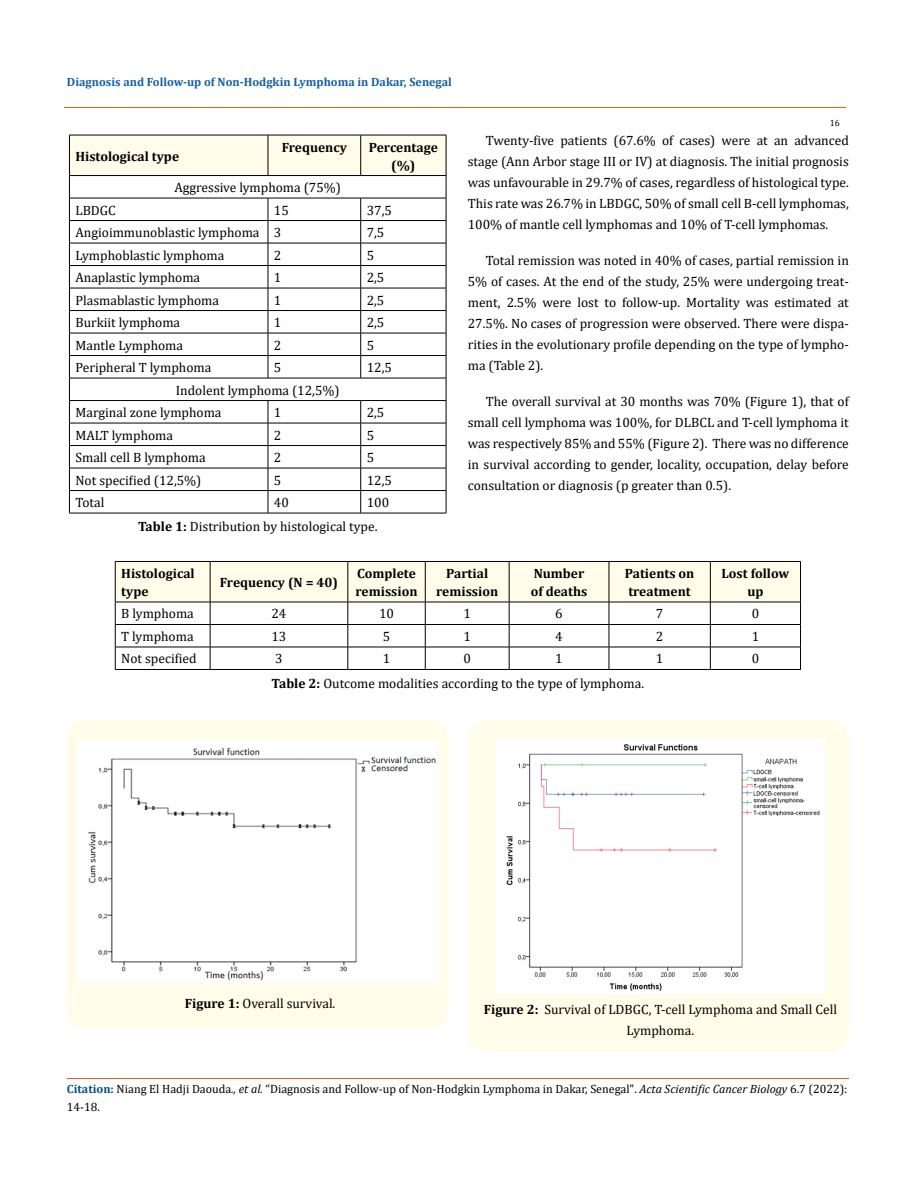
<style>
.page{position:relative;width:917px;height:1188px;background:#fff}
.page>*{position:absolute;margin:0;border:0;box-sizing:border-box;transform-origin:0 0}
.t1{font:13.5px/21px "Cambria";color:#000;text-align:justify}
.t2{font:700 13.5px/18px "Cambria";color:#000}
.t3{font:12px/18px "Cambria";color:#000}
.t4{font:700 12px "Cambria";color:#1560a6}
.t5{font:9px "Cambria";color:#000}
.s1{font-weight:700}
.s2{font-weight:700;color:#035089}
.s3{font-style:italic}
</style>
<div class="page">
<hr style="left:64px;top:108px;width:781px;height:1px;background:#e05d1a">
<hr style="left:67px;top:1078px;width:781px;height:1px;background:#e05d1a">
<svg style="left:69px;top:135px;width:378px;height:378px"></svg>
<hr style="left:69px;top:513px;width:199px;height:1px;background:#000">
<hr style="left:268px;top:513px;width:93px;height:1px;background:#000">
<hr style="left:361px;top:513px;width:85px;height:1px;background:#000">
<svg style="left:115px;top:561px;width:686px;height:108px"></svg>
<hr style="left:115px;top:669px;width:95px;height:1px;background:#000">
<hr style="left:210px;top:669px;width:138px;height:1px;background:#000">
<hr style="left:348px;top:669px;width:77px;height:1px;background:#000">
<hr style="left:425px;top:669px;width:84px;height:1px;background:#000">
<hr style="left:509px;top:669px;width:100px;height:1px;background:#000">
<hr style="left:609px;top:669px;width:101px;height:1px;background:#000">
<hr style="left:710px;top:669px;width:90px;height:1px;background:#000">
<div style="left:67px;top:720px;width:381px;height:308px;background:#fffde9;border-radius:18px"></div>
<div style="left:468px;top:720px;width:380px;height:332px;background:#fffde9;border-radius:18px"></div>
<div style="left:77px;top:740px;width:361px;height:243px;background:#fff"></div>
<div style="left:496px;top:740px;width:328px;height:253px;background:#fff"></div>
<p class="t4" style="left:67px;top:73px;width:386px">Diagnosis and Follow-up of Non-Hodgkin Lymphoma in Dakar, Senegal</p>
<p class="t2" style="left:282px;top:137px;width:67px">Frequency</p>
<p class="t2" style="left:369px;top:137px;width:71px;text-align:center">Percentage (%)</p>
<p class="t1" style="left:174px;top:177px;width:168px">Aggressive lymphoma (75%)</p>
<p class="t2" style="left:75px;top:146px;width:105px">Histological type</p>
<p class="t1" style="left:75px;top:199px;width:42px">LBDGC</p>
<p class="t1" style="left:274px;top:199px;width:16px">15</p>
<p class="t1" style="left:367px;top:199px;width:27px">37,5</p>
<p class="t1" style="left:75px;top:222px;width:207px">Angioimmunoblastic lymphoma 3</p>
<p class="t1" style="left:367px;top:222px;width:19px">7,5</p>
<p class="t1" style="left:75px;top:244px;width:150px">Lymphoblastic lymphoma</p>
<p class="t1" style="left:274px;top:244px;width:9px">2</p>
<p class="t1" style="left:367px;top:244px;width:9px">5</p>
<p class="t1" style="left:75px;top:267px;width:126px">Anaplastic lymphoma</p>
<p class="t1" style="left:274px;top:267px;width:9px">1</p>
<p class="t1" style="left:367px;top:267px;width:19px">2,5</p>
<p class="t1" style="left:75px;top:289px;width:145px">Plasmablastic lymphoma</p>
<p class="t1" style="left:274px;top:289px;width:9px">1</p>
<p class="t1" style="left:367px;top:289px;width:19px">2,5</p>
<p class="t1" style="left:75px;top:312px;width:106px">Burkiit lymphoma</p>
<p class="t1" style="left:274px;top:312px;width:9px">1</p>
<p class="t1" style="left:367px;top:312px;width:19px">2,5</p>
<p class="t1" style="left:75px;top:334px;width:109px">Mantle Lymphoma</p>
<p class="t1" style="left:274px;top:334px;width:9px">2</p>
<p class="t1" style="left:367px;top:334px;width:9px">5</p>
<p class="t1" style="left:75px;top:357px;width:137px">Peripheral T lymphoma</p>
<p class="t1" style="left:274px;top:357px;width:9px">5</p>
<p class="t1" style="left:367px;top:357px;width:27px">12,5</p>
<p class="t1" style="left:75px;top:379px;width:266px;line-height:22.5px;text-indent:100px">Indolent lymphoma (12,5%)<br>Marginal zone lymphoma</p>
<p class="t1" style="left:274px;top:402px;width:9px">1</p>
<p class="t1" style="left:367px;top:402px;width:19px">2,5</p>
<p class="t1" style="left:75px;top:424px;width:99px">MALT lymphoma</p>
<p class="t1" style="left:274px;top:424px;width:9px">2</p>
<p class="t1" style="left:367px;top:424px;width:9px">5</p>
<p class="t1" style="left:75px;top:447px;width:132px">Small cell B lymphoma</p>
<p class="t1" style="left:274px;top:447px;width:9px">2</p>
<p class="t1" style="left:367px;top:447px;width:9px">5</p>
<p class="t1" style="left:75px;top:469px;width:127px">Not specified (12,5%)</p>
<p class="t1" style="left:274px;top:469px;width:9px">5</p>
<p class="t1" style="left:367px;top:469px;width:27px">12,5</p>
<p class="t1" style="left:75px;top:492px;width:30px">Total</p>
<p class="t1" style="left:274px;top:492px;width:16px">40</p>
<p class="t1" style="left:138px;top:490px;width:252px;line-height:24.2px;text-indent:229px">100<br><span class="s1">Table 1:</span> Distribution by histological type.</p>
<p class="t5" style="left:829px;top:118px;width:11px">16</p>
<p class="t1" style="left:468px;top:130px;width:382px;text-indent:18px">Twenty-five patients (67.6% of cases) were at an advanced stage (Ann Arbor stage III or IV) at diagnosis. The initial prognosis was unfavourable in 29.7% of cases, regardless of histological type.<br>This rate was 26.7% in LBDGC, 50% of small cell B-cell lymphomas, 100% of mantle cell lymphomas and 10% of T-cell lymphomas.</p>
<p class="t1" style="left:468px;top:250px;width:382px;text-indent:18px">Total remission was noted in 40% of cases, partial remission in 5% of cases. At the end of the study, 25% were undergoing treat&shy;ment, 2.5% were lost to follow-up. Mortality was estimated at 27.5%. No cases of progression were observed. There were dispa&shy;rities in the evolutionary profile depending on the type of lympho&shy;ma (Table 2).</p>
<p class="t1" style="left:468px;top:391px;width:382px;text-indent:18px">The overall survival at 30 months was 70% (Figure 1), that of small cell lymphoma was 100%, for DLBCL and T-cell lymphoma it was respectively 85% and 55% (Figure 2). There was no difference in survival according to gender, locality, occupation, delay before consultation or diagnosis (p greater than 0.5).</p>
<p class="t2" style="left:121px;top:564px;width:75px">Histological type</p>
<p class="t2" style="left:220px;top:573px;width:120px">Frequency (N = 40)</p>
<p class="t2" style="left:355px;top:564px;width:63px">Complete remission</p>
<p class="t2" style="left:436px;top:564px;width:63px;text-align:center">Partial remission</p>
<p class="t2" style="left:530px;top:564px;width:58px">Number of deaths</p>
<p class="t2" style="left:624px;top:564px;width:71px">Patients on treatment</p>
<p class="t2" style="left:721px;top:564px;width:69px;text-align:center">Lost follow up</p>
<p class="t1" style="left:121px;top:603px;width:74px">B lymphoma</p>
<p class="t1" style="left:271px;top:603px;width:16px">24</p>
<p class="t1" style="left:379px;top:603px;width:16px">10</p>
<p class="t1" style="left:463px;top:603px;width:9px">1</p>
<p class="t1" style="left:555px;top:603px;width:9px">6</p>
<p class="t1" style="left:656px;top:603px;width:9px">7</p>
<p class="t1" style="left:751px;top:603px;width:9px">0</p>
<p class="t1" style="left:121px;top:626px;width:74px">T lymphoma</p>
<p class="t1" style="left:271px;top:626px;width:16px">13</p>
<p class="t1" style="left:383px;top:626px;width:9px">5</p>
<p class="t1" style="left:463px;top:626px;width:9px">1</p>
<p class="t1" style="left:555px;top:626px;width:9px">4</p>
<p class="t1" style="left:656px;top:626px;width:9px">2</p>
<p class="t1" style="left:751px;top:626px;width:9px">1</p>
<p class="t1" style="left:121px;top:648px;width:77px">Not specified</p>
<p class="t1" style="left:275px;top:648px;width:9px">3</p>
<p class="t1" style="left:383px;top:648px;width:9px">1</p>
<p class="t1" style="left:463px;top:648px;width:9px">0</p>
<p class="t1" style="left:555px;top:648px;width:9px">1</p>
<p class="t1" style="left:656px;top:648px;width:9px">1</p>
<p class="t1" style="left:751px;top:648px;width:9px">0</p>
<p class="t1" style="left:271px;top:673px;width:374px"><span class="s1">Table 2:</span> Outcome modalities according to the type of lymphoma.</p>
<p class="t1" style="left:185px;top:992px;width:152px"><span class="s1">Figure 1:</span> Overall survival.</p>
<p class="t1" style="left:483px;top:999px;width:355px;text-align:center"><span class="s1">Figure 2:</span> Survival of LDBGC, T-cell Lymphoma and Small Cell<br>Lymphoma.</p>
<p class="t3" style="left:67px;top:1080px;width:782px"><span class="s2">Citation:</span> Niang El Hadji Daouda<span class="s3">., et al.</span> “Diagnosis and Follow-up of Non-Hodgkin Lymphoma in Dakar, Senegal". <span class="s3">Acta Scientific Cancer Biology</span> 6.7 (2022):<br>14-18.</p>
</div>
